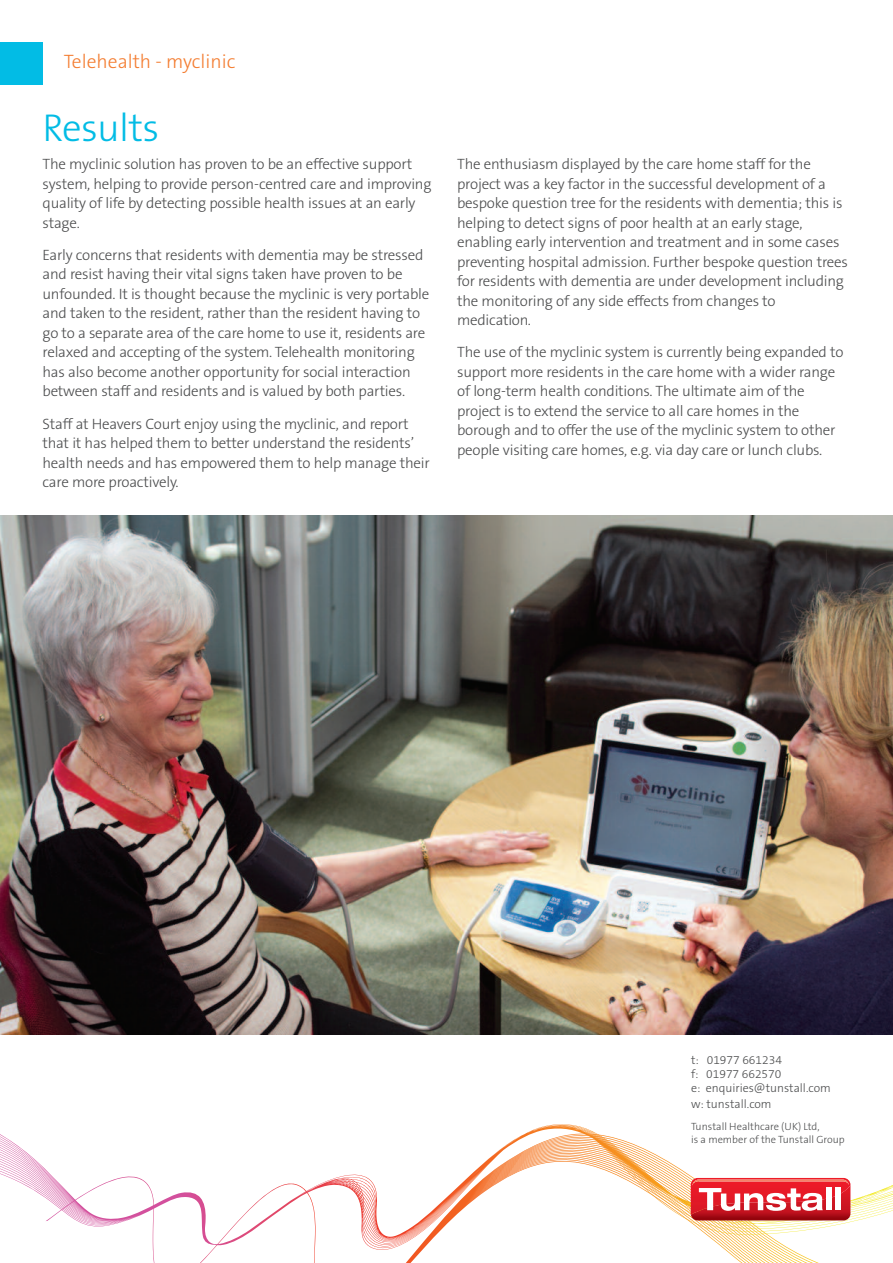
<style>
.page{position:relative;width:893px;height:1263px;background:#fff}
.page>*{position:absolute;margin:0;border:0;box-sizing:border-box;transform-origin:0 0}
.t1{font:300 39px "The Sans B W3";letter-spacing:-.015em;color:#02bce5}
.t2{font:300 19.5px "The Sans B W3";color:#f47d31}
.t3{font:300 15px/19.5px "The Sans B W3";letter-spacing:-.015em;color:#4b4c4d}
.t4{font:300 12px/14.7px "The Sans B W3";color:#4b4c4d}
.t5{font:300 10.5px/12.6px "The Sans B W3";color:#4b4c4d}
</style>
<div class="page">
<svg style="left:46px;top:1132px;width:800px;height:131px"></svg>
<svg style="left:527px;top:1125px;width:366px;height:98px"></svg>
<div style="left:826px;top:1187px;width:5px;height:23px;background:#fff"></div>
<div style="left:835px;top:1187px;width:5px;height:23px;background:#fff"></div>
<div style="left:0;top:43px;width:43px;height:42px;background:#02bce5"></div>
<img style="left:0;top:515px;width:893px;height:519px">
<h2 class="t2" style="left:64px;top:54px;width:173px">Telehealth - myclinic</h2>
<h1 class="t1" style="left:43px;top:113px;width:118px">Results</h1>
<p class="t3" style="left:43px;top:156px;width:390px">The myclinic solution has proven to be an effective support system, helping to provide person-centred care and improving quality of life by detecting possible health issues at an early stage.</p>
<p class="t3" style="left:43px;top:247px;width:388px">Early concerns that residents with dementia may be stressed and resist having their vital signs taken have proven to be unfounded. It is thought because the myclinic is very portable and taken to the resident, rather than the resident having to go to a separate area of the care home to use it, residents are relaxed and accepting of the system. Telehealth monitoring has also become another opportunity for social interaction between staff and residents and is valued by both parties.</p>
<p class="t3" style="left:43px;top:415px;width:389px">Staff at Heavers Court enjoy using the myclinic, and report that it has helped them to better understand the residents’ health needs and has empowered them to help manage their care more proactively.</p>
<p class="t3" style="left:457px;top:156px;width:392px">The enthusiasm displayed by the care home staff for the project was a key factor in the successful development of a bespoke question tree for the residents with dementia; this is helping to detect signs of poor health at an early stage, enabling early intervention and treatment and in some cases preventing hospital admission. Further bespoke question trees for residents with dementia are under development including the monitoring of any side effects from changes to medication.</p>
<p class="t3" style="left:457px;top:344px;width:388px">The use of the myclinic system is currently being expanded to support more residents in the care home with a wider range of long-term health conditions. The ultimate aim of the project is to extend the service to all care homes in the borough and to offer the use of the myclinic system to other people visiting care homes, e.g. via day care or lunch clubs.</p>
<p class="t4" style="left:691px;top:1053px;width:141px">t: 01977 661234<br>f: 01977 662570<br>e: enquiries@tunstall.com w: tunstall.com</p>
<p class="t5" style="left:691px;top:1121px;width:155px">Tunstall Healthcare (UK) Ltd,<br>is a member of the Tunstall Group</p>
</div>
